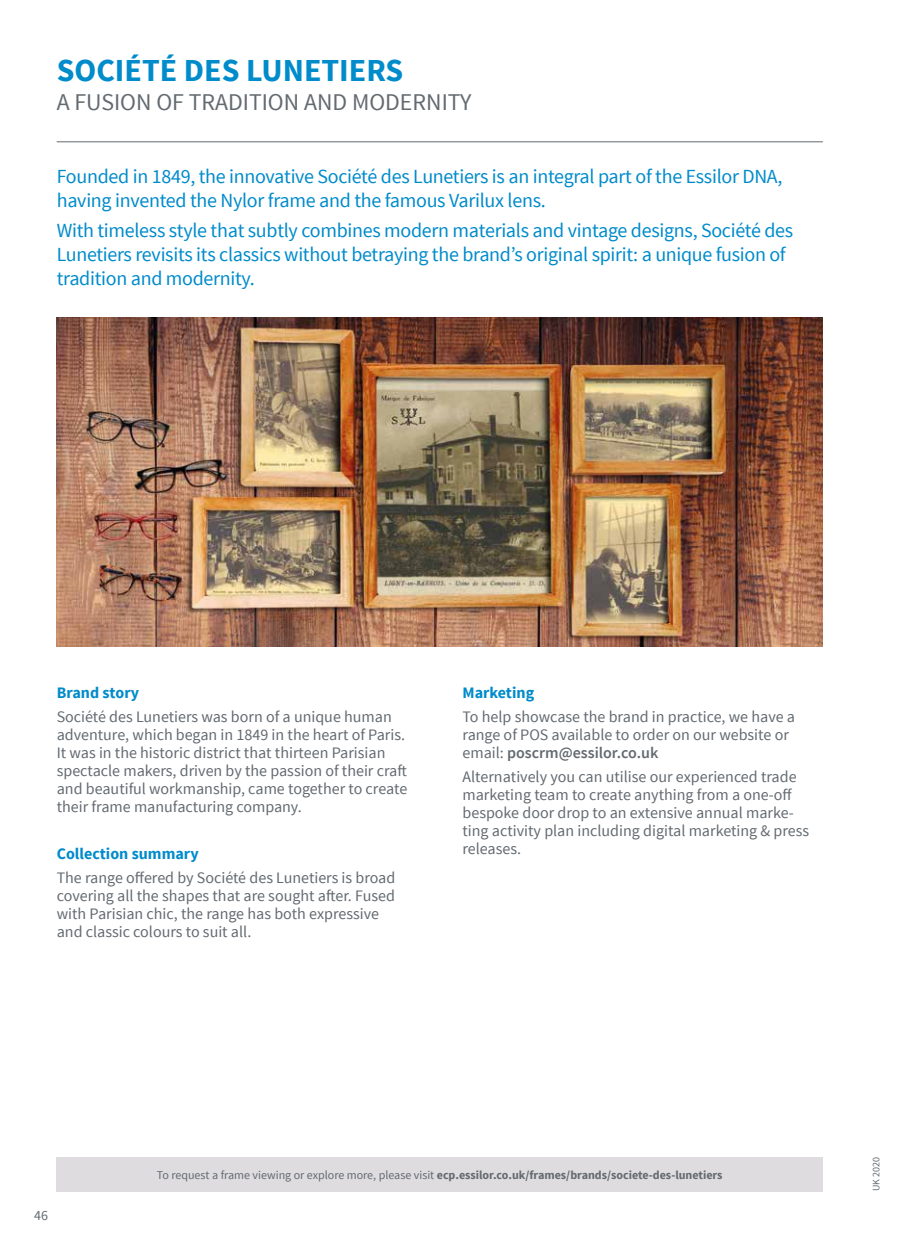
<style>
.page{position:relative;width:908px;height:1248px;background:#fff}
.page>*{position:absolute;margin:0;border:0;box-sizing:border-box;transform-origin:0 0}
.t1{font:700 32px "Source Sans Pro";color:#008bcb}
.t2{font:24px "Source Sans Pro";color:#636a70}
.t3{font:20px/24px "Source Sans Pro";letter-spacing:-.015em;color:#008bcb}
.t4{font:16px/18px "Source Sans Pro";color:#636a70}
.t5{font:700 16px "Source Sans Pro";color:#008bcb}
.t6{font:14px "Source Sans Pro";color:#636a70}
.t7{font:700 12px "Source Sans Pro";color:#636a70}
.t8{font:10px "Source Sans Pro";color:#636a70}
.s1{font-weight:600}
.s2{font-weight:400}
</style>
<div class="page">
<hr style="left:57px;top:141px;width:765px;height:1px;background:#636a70">
<div style="left:57px;top:1157px;width:765px;height:34px;background:#dedcdf"></div>
<img style="left:57px;top:317px;width:765px;height:329px">
<h1 class="t1" style="left:57px;top:50px;width:348px">SOCIÉTÉ DES LUNETIERS</h1>
<h2 class="t2" style="left:57px;top:87px;width:416px">A FUSION OF TRADITION AND MODERNITY</h2>
<p class="t3" style="left:57px;top:165px;width:726px">Founded in 1849, the innovative Société des Lunetiers is an integral part of the Essilor DNA, having invented the Nylor frame and the famous Varilux lens.</p>
<p class="t3" style="left:57px;top:218px;width:737px">With timeless style that subtly combines modern materials and vintage designs, Société des<br>Lunetiers revisits its classics without betraying the brand’s original spirit: a unique fusion of tradition and modernity.</p>
<p class="t5" style="left:57px;top:682px;width:84px">Brand story</p>
<p class="t4" style="left:57px;top:708px;width:352px">Société des Lunetiers was born of a unique human adventure, which began in 1849 in the heart of Paris.<br>It was in the historic district that thirteen Parisian spectacle makers, driven by the passion of their craft and beautiful workmanship, came together to create their frame manufacturing company.</p>
<p class="t5" style="left:57px;top:843px;width:143px">Collection summary</p>
<p class="t4" style="left:57px;top:869px;width:340px">The range offered by Société des Lunetiers is broad covering all the shapes that are sought after. Fused with Parisian chic, the range has both expressive and classic colours to suit all.</p>
<p class="t5" style="left:462px;top:682px;width:73px">Marketing</p>
<p class="t4" style="left:462px;top:708px;width:334px">To help showcase the brand in practice, we have a range of POS available to order on our website or email: <span class="s1">poscrm@essilor.co.uk</span></p>
<p class="t4" style="left:462px;top:767px;width:348px">Alternatively you can utilise our experienced trade marketing team to create anything from a one-off bespoke door drop to an extensive annual marke&shy;ting activity plan including digital marketing &amp; press releases.</p>
<p class="t6" style="left:34px;top:1206px;width:15px">46</p>
<p class="t7" style="left:157px;top:1166px;width:567px"><span class="s2">To request a frame viewing or explore more, please visit</span> ecp.essilor.co.uk/frames/brands/societe-des-lunetiers</p>
<p class="t8" style="left:869px;top:1191px;width:36px;rotate:-90deg">UK 2020</p>
</div>
